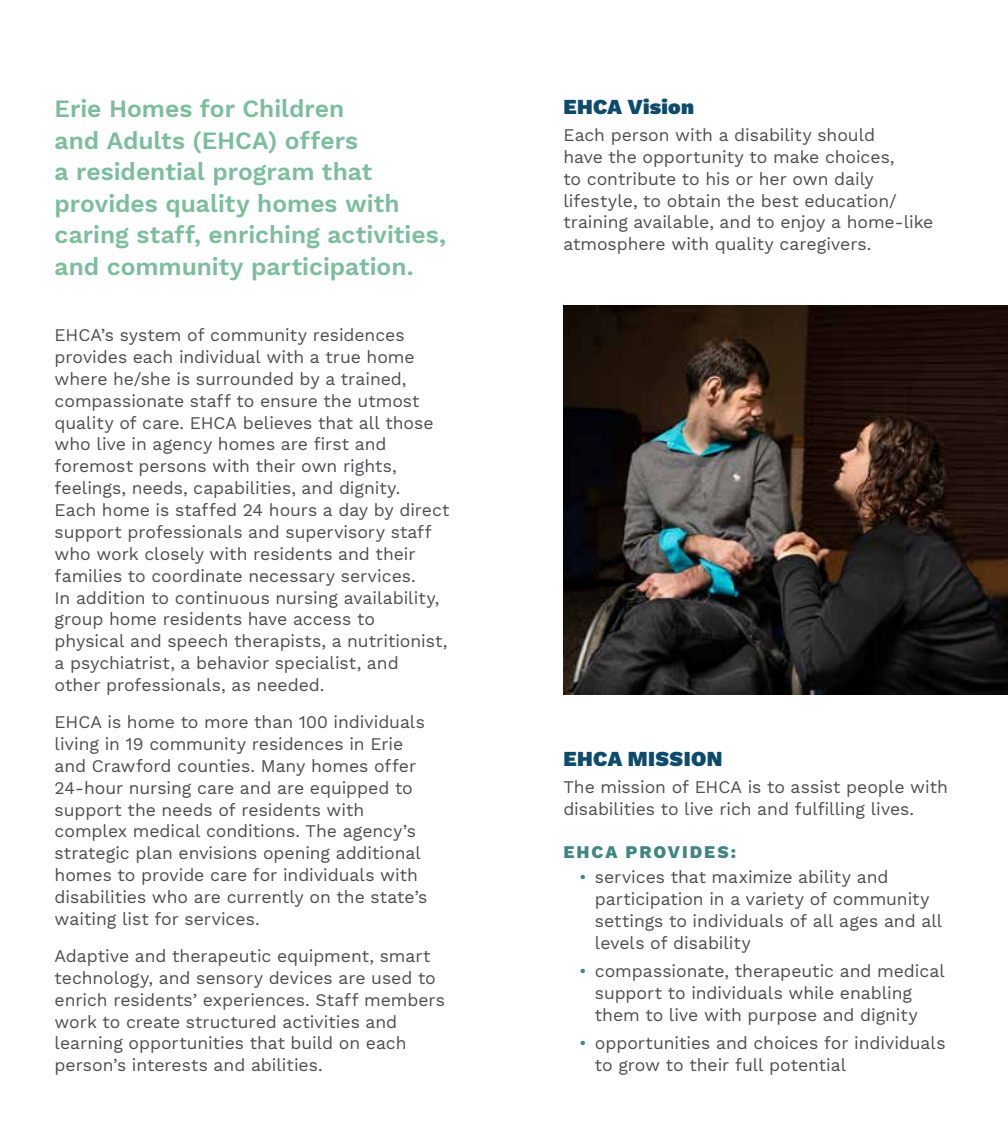
<style>
.page{position:relative;width:1008px;height:1134px;background:#fff}
.page>*{position:absolute;margin:0;border:0;box-sizing:border-box;transform-origin:0 0}
.t1{font:600 24.5px/31.5px "Work Sans";color:#7cbd9d}
.t2{font:900 21px "Work Sans";letter-spacing:.02em;color:#0d4a6b}
.t3{font:17.5px/21.9px "Work Sans";letter-spacing:-.005em;color:#4d4d4f}
.t4{font:800 17.5px "Work Sans";letter-spacing:.115em;color:#408683}
.s1{color:#408683}
</style>
<div class="page">
<img style="left:563px;top:305px;width:445px;height:390px">
<h1 class="t1" style="left:55px;top:94px;width:393px">Erie Homes for Children<br>and Adults (EHCA) offers<br>a residential program that provides quality homes with caring staff, enriching activities, and community participation.</h1>
<p class="t3" style="left:55px;top:325px;width:396px">EHCA’s system of community residences provides each individual with a true home where he/she is surrounded by a trained, compassionate staff to ensure the utmost quality of care. EHCA believes that all those who live in agency homes are first and foremost persons with their own rights, feelings, needs, capabilities, and dignity.<br>Each home is staffed 24 hours a day by direct support professionals and supervisory staff who work closely with residents and their families to coordinate necessary services.<br>In addition to continuous nursing availability, group home residents have access to<br>physical and speech therapists, a nutritionist, a psychiatrist, a behavior specialist, and<br>other professionals, as needed.</p>
<p class="t3" style="left:55px;top:712px;width:374px">EHCA is home to more than 100 individuals living in 19 community residences in Erie and Crawford counties. Many homes offer 24-hour nursing care and are equipped to support the needs of residents with complex medical conditions. The agency’s strategic plan envisions opening additional homes to provide care for individuals with disabilities who are currently on the state’s waiting list for services.</p>
<p class="t3" style="left:55px;top:946px;width:392px">Adaptive and therapeutic equipment, smart technology, and sensory devices are used to enrich residents’ experiences. Staff members work to create structured activities and learning opportunities that build on each person’s interests and abilities.</p>
<p class="t2" style="left:563px;top:95px;width:132px">EHCA Vision</p>
<p class="t3" style="left:563px;top:125px;width:372px">Each person with a disability should<br>have the opportunity to make choices,<br>to contribute to his or her own daily lifestyle, to obtain the best education/ training available, and to enjoy a home-like atmosphere with quality caregivers.</p>
<p class="t2" style="left:563px;top:747px;width:161px">EHCA MISSION</p>
<p class="t3" style="left:563px;top:777px;width:386px">The mission of EHCA is to assist people with disabilities to live rich and fulfilling lives.</p>
<p class="t4" style="left:563px;top:842px;width:174px">EHCA PROVIDES:</p>
<p class="t3" style="left:595px;top:867px;width:349px;text-indent:-16px"><span class="s1">•</span> services that maximize ability and participation in a variety of community settings to individuals of all ages and all levels of disability</p>
<p class="t3" style="left:595px;top:961px;width:351px;text-indent:-16px"><span class="s1">•</span> compassionate, therapeutic and medical support to individuals while enabling them to live with purpose and dignity</p>
<p class="t3" style="left:595px;top:1033px;width:352px;text-indent:-16px"><span class="s1">•</span> opportunities and choices for individuals to grow to their full potential</p>
</div>
